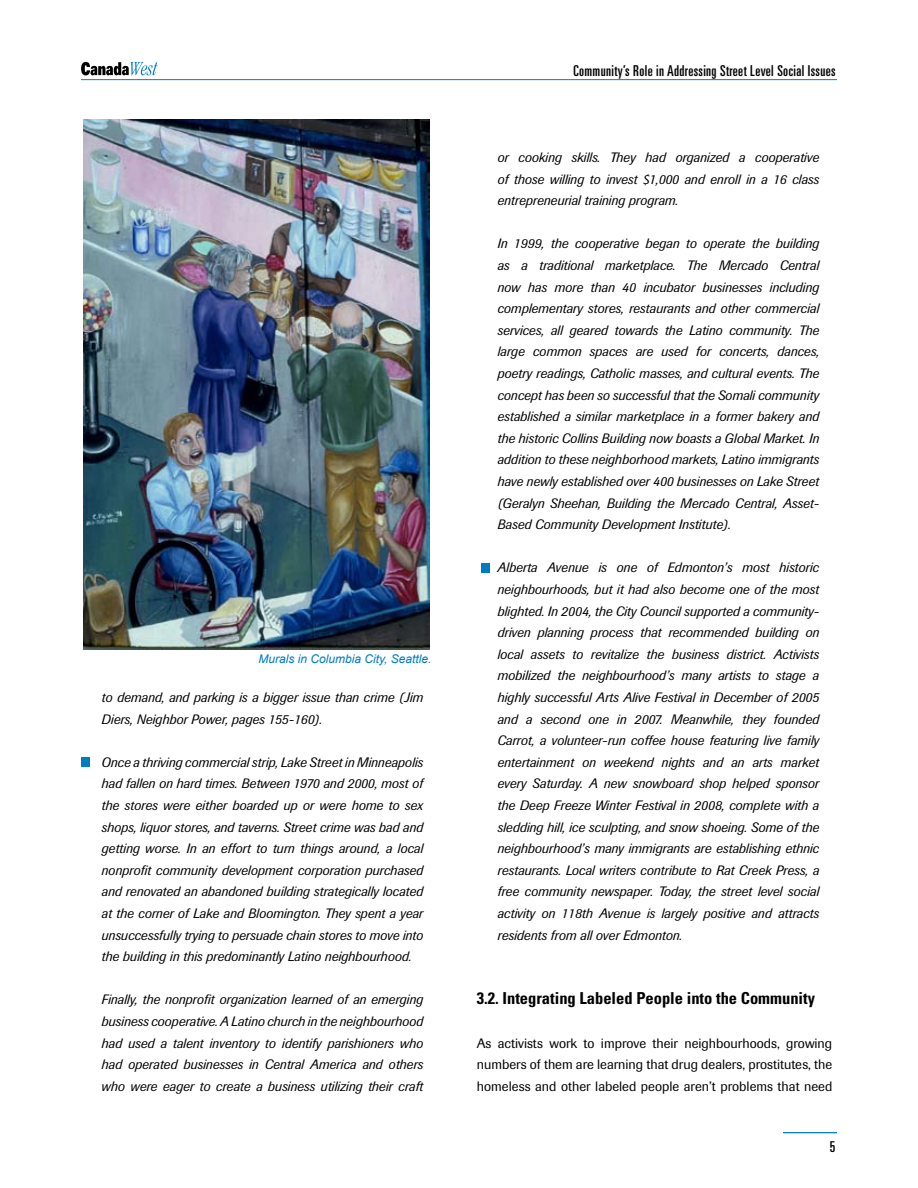
<style>
.page{position:relative;width:918px;height:1188px;background:#fff}
.page>*{position:absolute;margin:0;border:0;box-sizing:border-box;transform-origin:0 0}
.t1{font:700 condensed 16.5px "Univers LT";color:#000}
.t2{font:ultra-condensed 15px "Univers LT";letter-spacing:.025em;color:#000}
.t3{font:italic 13.5px/21.6px "Imago";color:#000;text-align:justify}
.t4{font:13.5px/21.6px "Imago";color:#000;text-align:justify}
.t5{font:italic 12px "Arial";color:#007cc2}
</style>
<div class="page">
<svg style="left:81px;top:62px;width:77px;height:13px"></svg>
<hr style="left:783px;top:1132px;width:54px;height:1px;background:#007dc3">
<div style="left:81px;top:758px;width:9px;height:9px;background:#007cc2"></div>
<div style="left:481px;top:563px;width:9px;height:9px;background:#007cc2"></div>
<hr style="left:81px;top:79px;width:756px;height:1px;background:#007dc3">
<img style="left:84px;top:120px;width:345px;height:530px">
<p class="t5" style="left:258px;top:652px;width:175px">Murals in Columbia City, Seattle.</p>
<p class="t3" style="left:101px;top:687px;width:323px">to demand, and parking is a bigger issue than crime (Jim<br>Diers, Neighbor Power, pages 155-160).</p>
<p class="t3" style="left:101px;top:751px;width:323px">Once a thriving commercial strip, Lake Street in Minneapolis had fallen on hard times. Between 1970 and 2000, most of the stores were either boarded up or were home to sex shops, liquor stores, and taverns. Street crime was bad and getting worse. In an effort to turn things around, a local nonprofit community development corporation purchased and renovated an abandoned building strategically located at the corner of Lake and Bloomington. They spent a year unsuccessfully trying to persuade chain stores to move into the building in this predominantly Latino neighbourhood.</p>
<p class="t3" style="left:101px;top:989px;width:323px">Finally, the nonprofit organization learned of an emerging business cooperative. A Latino church in the neighbourhood had used a talent inventory to identify parishioners who had operated businesses in Central America and others who were eager to create a business utilizing their craft</p>
<p class="t2" style="left:573px;top:62px;width:264px">Community’s Role in Addressing Street Level Social Issues</p>
<p class="t3" style="left:497px;top:147px;width:323px">or cooking skills. They had organized a cooperative of those willing to invest $1,000 and enroll in a 16 class entrepreneurial training program.</p>
<p class="t3" style="left:497px;top:233px;width:323px">In 1999, the cooperative began to operate the building as a traditional marketplace. The Mercado Central now has more than 40 incubator businesses including complementary stores, restaurants and other commercial services, all geared towards the Latino community. The large common spaces are used for concerts, dances, poetry readings, Catholic masses, and cultural events. The concept has been so successful that the Somali community established a similar marketplace in a former bakery and the historic Collins Building now boasts a Global Market. In addition to these neighborhood markets, Latino immigrants have newly established over 400 businesses on Lake Street (Geralyn Sheehan, Building the Mercado Central, Asset-Based Community Development Institute).</p>
<p class="t3" style="left:497px;top:557px;width:323px">Alberta Avenue is one of Edmonton’s most historic neighbourhoods, but it had also become one of the most blighted. In 2004, the City Council supported a community&shy;driven planning process that recommended building on local assets to revitalize the business district. Activists mobilized the neighbourhood’s many artists to stage a highly successful Arts Alive Festival in December of 2005 and a second one in 2007. Meanwhile, they founded Carrot, a volunteer-run coffee house featuring live family entertainment on weekend nights and an arts market every Saturday. A new snowboard shop helped sponsor the Deep Freeze Winter Festival in 2008, complete with a sledding hill, ice sculpting, and snow shoeing. Some of the neighbourhood’s many immigrants are establishing ethnic restaurants. Local writers contribute to Rat Creek Press, a free community newspaper. Today, the street level social activity on 118th Avenue is largely positive and attracts residents from all over Edmonton.</p>
<p class="t1" style="left:477px;top:988px;width:340px">3.2. Integrating Labeled People into the Community</p>
<p class="t4" style="left:477px;top:1032px;width:357px">As activists work to improve their neighbourhoods, growing numbers of them are learning that drug dealers, prostitutes, the homeless and other labeled people aren’t problems that need</p>
<p class="t2" style="left:830px;top:1138px;width:7px">5</p>
</div>
